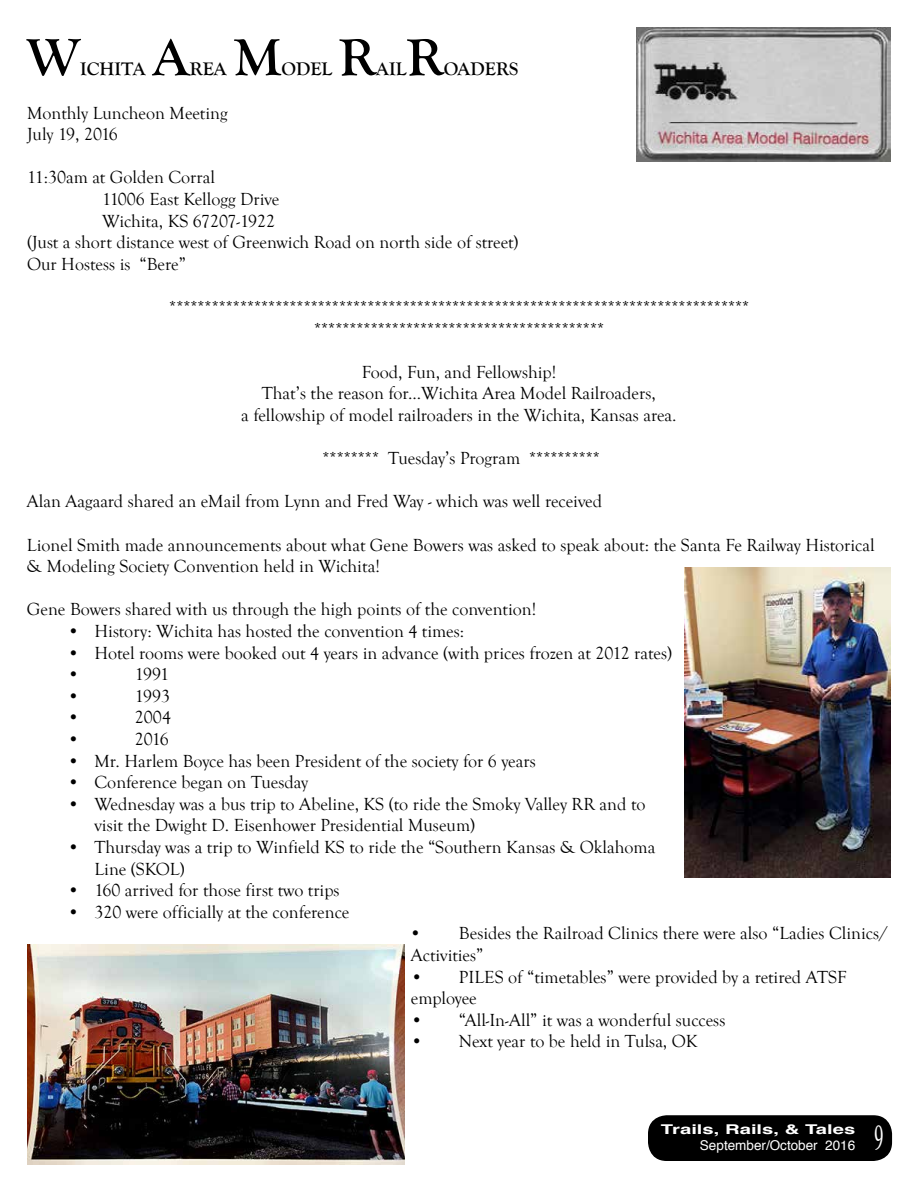
<style>
.page{position:relative;width:918px;height:1188px;background:#fff}
.page>*{position:absolute;margin:0;border:0;box-sizing:border-box;transform-origin:0 0}
.t1{font:700 54px "Goudy Old Style T";color:#000}
.t2{font:36px "Times";color:#fff;scale:.5 1}
.t3{font:700 18.9px "Goudy Old Style T";color:#000}
.t4{font:18px/21.6px "Goudy Old Style T";color:#000}
.t5{font:13.5px "Helvetica";color:#fff}
.t6{font:700 13.5px "Helvetica";color:#fff;scale:1.5 1}
</style>
<div class="page">
<div style="left:649px;top:1116px;width:242px;height:44px;background:#000;border-radius:18px"></div>
<div style="left:648px;top:1115px;width:244px;height:46px;border:2px solid #000;border-radius:18px"></div>
<img style="left:636px;top:27px;width:255px;height:135px">
<img style="left:27px;top:944px;width:378px;height:221px">
<img style="left:684px;top:567px;width:207px;height:310px">
<h1 class="t1" style="left:153px;top:27px;width:39px">A</h1>
<h1 class="t1" style="left:27px;top:27px;width:55px">W</h1>
<h1 class="t1" style="left:339px;top:27px;width:39px">R</h1>
<h1 class="t1" style="left:407px;top:27px;width:39px">R</h1>
<h1 class="t1" style="left:234px;top:27px;width:49px">M</h1>
<p class="t3" style="left:80px;top:59px;width:67px">ICHITA</p>
<p class="t3" style="left:190px;top:59px;width:39px">REA</p>
<p class="t3" style="left:281px;top:59px;width:52px">ODEL</p>
<p class="t3" style="left:376px;top:59px;width:32px">AIL</p>
<p class="t3" style="left:444px;top:59px;width:64px">OADERS</p>
<p class="t4" style="left:27px;top:102px;width:202px">Monthly Luncheon Meeting<br>July 19, 2016</p>
<p class="t4" style="left:27px;top:167px;width:190px">11:30am at Golden Corral</p>
<p class="t4" style="left:102px;top:189px;width:179px">11006 East Kellogg Drive</p>
<p class="t4" style="left:102px;top:210px;width:175px">Wichita, KS 67207-1922</p>
<p class="t4" style="left:27px;top:232px;width:493px">(Just a short distance west of Greenwich Road on north side of street)</p>
<p class="t4" style="left:27px;top:253px;width:161px">Our Hostess is “Bere”</p>
<p class="t4" style="left:169px;top:297px;width:582px;text-align:center">********************************************************************************** *****************************************</p>
<p class="t4" style="left:241px;top:361px;width:437px;text-align:center">Food, Fun, and Fellowship!<br>That’s the reason for...Wichita Area Model Railroaders,<br>a fellowship of model railroaders in the Wichita, Kansas area.</p>
<p class="t4" style="left:323px;top:448px;width:279px">******** Tuesday’s Program **********</p>
<p class="t4" style="left:27px;top:491px;width:577px">Alan Aagaard shared an eMail from Lynn and Fred Way - which was well received</p>
<p class="t4" style="left:27px;top:534px;width:849px">Lionel Smith made announcements about what Gene Bowers was asked to speak about: the Santa Fe Railway Historical &amp; Modeling Society Convention held in Wichita!</p>
<p class="t4" style="left:27px;top:599px;width:511px">Gene Bowers shared with us through the high points of the convention!</p>
<p class="t4" style="left:67px;top:621px;width:398px">• History: Wichita has hosted the convention 4 times:</p>
<p class="t4" style="left:67px;top:642px;width:606px">• Hotel rooms were booked out 4 years in advance (with prices frozen at 2012 rates) •</p>
<p class="t4" style="left:135px;top:664px;width:36px">1991</p>
<p class="t4" style="left:67px;top:685px;width:14px">•</p>
<p class="t4" style="left:135px;top:685px;width:37px">1993</p>
<p class="t4" style="left:67px;top:707px;width:14px">•</p>
<p class="t4" style="left:135px;top:707px;width:38px">2004</p>
<p class="t4" style="left:67px;top:729px;width:14px">•</p>
<p class="t4" style="left:135px;top:729px;width:35px">2016</p>
<p class="t4" style="left:67px;top:750px;width:470px">• Mr. Harlem Boyce has been President of the society for 6 years</p>
<p class="t4" style="left:67px;top:772px;width:242px">• Conference began on Tuesday</p>
<p class="t4" style="left:94px;top:793px;width:552px;text-indent:-27px">• Wednesday was a bus trip to Abeline, KS (to ride the Smoky Valley RR and to visit the Dwight D. Eisenhower Presidential Museum)</p>
<p class="t4" style="left:94px;top:837px;width:562px;text-indent:-27px">• Thursday was a trip to Winfield KS to ride the “Southern Kansas &amp; Oklahoma<br>Line (SKOL)</p>
<p class="t4" style="left:67px;top:880px;width:274px">• 160 arrived for those first two trips</p>
<p class="t4" style="left:67px;top:901px;width:283px">• 320 were officially at the conference</p>
<p class="t4" style="left:409px;top:923px;width:480px">• Besides the Railroad Clinics there were also “Ladies Clinics/<br>Activities”</p>
<p class="t4" style="left:411px;top:966px;width:437px">• PILES of “timetables” were provided by a retired ATSF employee</p>
<p class="t4" style="left:411px;top:1009px;width:316px">• “All-In-All” it was a wonderful success</p>
<p class="t4" style="left:411px;top:1031px;width:288px">• Next year to be held in Tulsa, OK</p>
<p class="t6" style="left:661px;top:1118px;width:131px">Trails, Rails, &amp; Tales</p>
<p class="t5" style="left:700px;top:1135px;width:157px">September/October 2016</p>
<h2 class="t2" style="left:874px;top:1115px;width:19px">9</h2>
</div>
